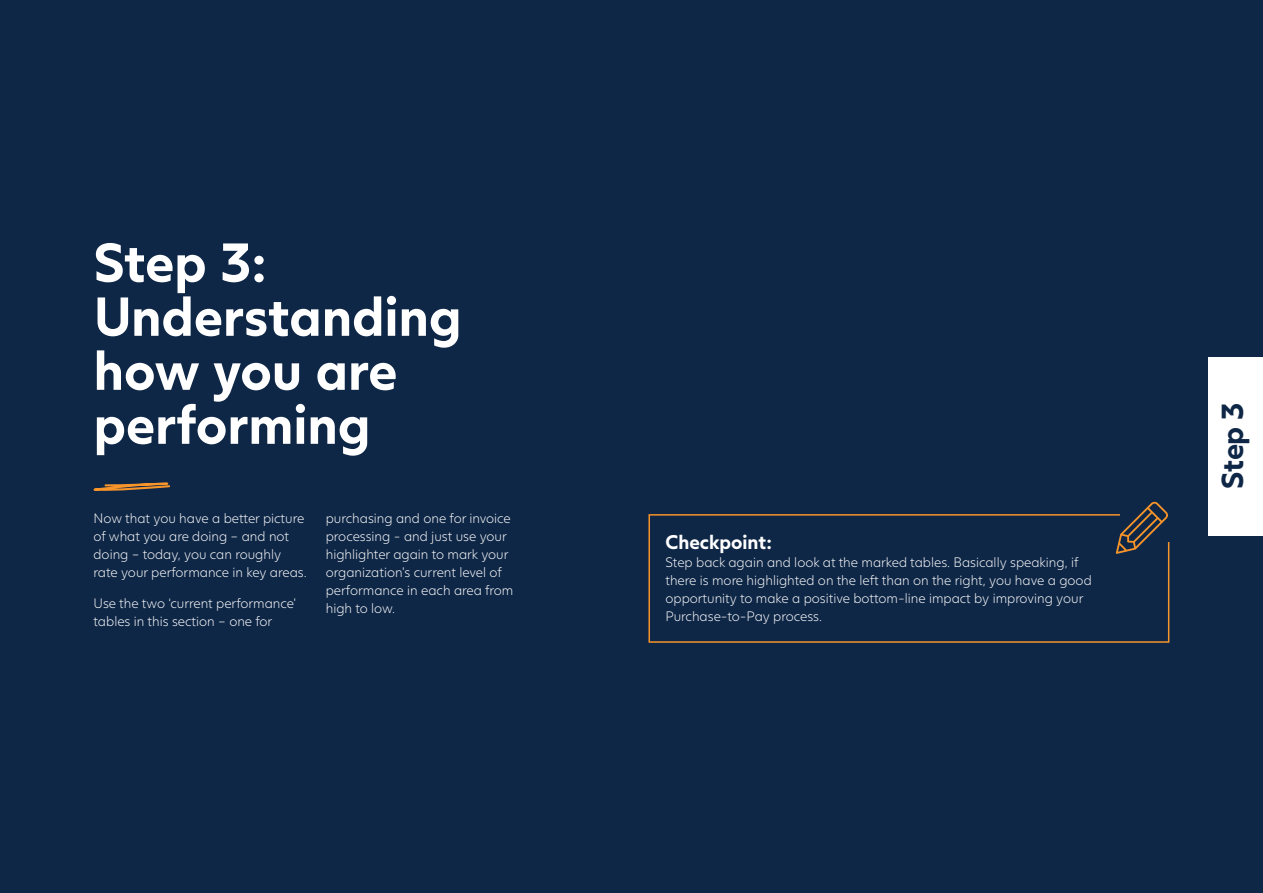
<style>
.page{position:relative;width:1263px;height:893px;background:#0f2747}
.page>*{position:absolute;margin:0;border:0;box-sizing:border-box;transform-origin:0 0}
.t1{font:700 54px/54px "Juli Sans";color:#fff}
.t2{font:700 30px "Juli Sans";color:#0f2747}
.t3{font:700 19.5px "Juli Sans";color:#fff}
.t4{font:300 13.5px/18px "Juli Sans";color:#fff}
</style>
<div class="page">
<svg style="left:93px;top:483px;width:77px;height:8px"></svg>
<div style="left:648px;top:514px;width:521px;height:129px;border:2px solid #f7942a"></div>
<div style="left:1208px;top:357px;width:55px;height:179px;background:#fff"></div>
<div style="left:1120px;top:513px;width:49px;height:29px;background:#0f2747"></div>
<svg style="left:1116px;top:501px;width:52px;height:53px"></svg>
<h1 class="t1" style="left:94px;top:229px;width:370px">Step 3:<br>Understanding how you are performing</h1>
<p class="t4" style="left:94px;top:509px;width:215px">Now that you have a better picture of what you are doing – and not doing – today, you can roughly rate your performance in key areas.</p>
<p class="t4" style="left:94px;top:593px;width:204px">Use the two ‘current performance’ tables in this section – one for</p>
<p class="t4" style="left:326px;top:509px;width:189px">purchasing and one for invoice processing - and just use your highlighter again to mark your organization’s current level of performance in each area from high to low.</p>
<h3 class="t3" style="left:665px;top:526px;width:108px">Checkpoint:</h3>
<p class="t4" style="left:665px;top:553px;width:428px">Step back again and look at the marked tables. Basically speaking, if there is more highlighted on the left than on the right, you have a good opportunity to make a positive bottom-line impact by improving your Purchase-to-Pay process.</p>
<h2 class="t2" style="left:1207px;top:488px;width:88px;rotate:-90deg">Step 3</h2>
</div>
